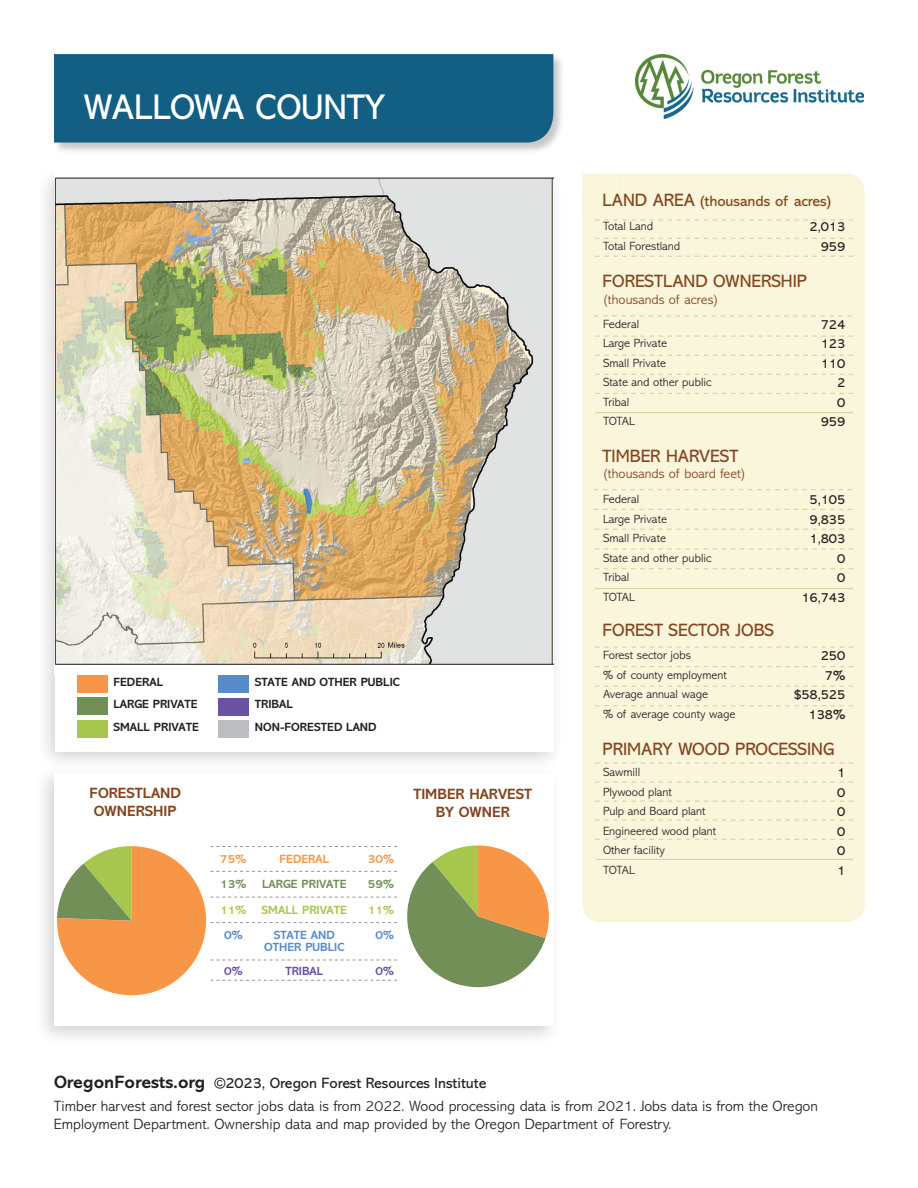
<style>
.page{position:relative;width:918px;height:1188px;background:#fff}
.page>*{position:absolute;margin:0;border:0;box-sizing:border-box;transform-origin:0 0}
.t1{font:36px "Abadi MT Std";color:#fff}
.t2{font:18px "Abadi MT Std";color:#84441e}
.t3{font:300 15px/22.5px "Abadi MT Std";color:#231f20}
.t4{font:700 15px/18px "Abadi MT Std";color:#84441e}
.t5{font:15px "Abadi MT Std";color:#84441e}
.t6{font:13.5px/19.5px "Abadi MT Std";color:#231f20;text-align:right}
.t7{font:300 13.5px "Abadi MT Std";color:#84441e}
.t8{font:300 12px/19.5px "Abadi MT Std";color:#231f20}
.t9{font:700 12px/22.5px "Abadi MT Std";color:#231f20}
.t10{font:700 12px/12px "Abadi MT Std";color:#568bc8;text-align:center}
.t11{font:700 12px "Abadi MT Std";color:#728f58}
.t12{font:700 12px "Abadi MT Std";color:#a7c64d}
.t13{font:700 12px "Abadi MT Std";color:#f79646}
.t14{font:700 12px "Abadi MT Std";color:#6952a2}
.s1{font-size:18px}
.s2{font-weight:700;font-size:18px}
.s3{font-weight:400}
</style>
<div class="page">
<div style="left:33px;top:763px;width:530px;height:284px;background:#231f20;opacity:.2"></div>
<div style="left:54px;top:773px;width:499px;height:253px;background:#fff"></div>
<div style="left:36px;top:166px;width:529px;height:605px;background:#231f20;opacity:.2"></div>
<div style="left:55px;top:177px;width:498px;height:575px;background:#fff"></div>
<div style="left:583px;top:174px;width:281px;height:747px;background:#f9f6db;border-radius:18px"></div>
<div style="left:582px;top:174px;width:283px;height:748px;border:2px solid #f8f4d9;border-radius:18px"></div>
<div style="left:582px;top:174px;width:38px;height:37px;background:#f9f6db"></div>
<img style="left:55px;top:167px;width:498px;height:498px">
<div style="left:53px;top:53px;width:512px;height:101px;background:#231f20;opacity:.25"></div>
<div style="left:54px;top:54px;width:499px;height:89px;background:#135f84"></div>
<hr style="left:596px;top:859px;width:257px;height:1px;background:#ddcfa6">
<img style="left:636px;top:54px;width:228px;height:65px">
<svg style="left:595px;top:238px;width:258px;height:1px"></svg>
<svg style="left:595px;top:256px;width:258px;height:1px"></svg>
<svg style="left:595px;top:336px;width:258px;height:1px"></svg>
<svg style="left:595px;top:355px;width:258px;height:1px"></svg>
<svg style="left:595px;top:374px;width:258px;height:1px"></svg>
<svg style="left:595px;top:393px;width:258px;height:1px"></svg>
<svg style="left:595px;top:529px;width:258px;height:1px"></svg>
<svg style="left:595px;top:548px;width:258px;height:2px"></svg>
<svg style="left:595px;top:568px;width:258px;height:1px"></svg>
<hr style="left:595px;top:588px;width:258px;height:1px;background:#ddcfa6">
<svg style="left:595px;top:666px;width:258px;height:1px"></svg>
<svg style="left:595px;top:686px;width:258px;height:1px"></svg>
<svg style="left:595px;top:705px;width:258px;height:1px"></svg>
<svg style="left:595px;top:801px;width:258px;height:1px"></svg>
<svg style="left:595px;top:820px;width:258px;height:1px"></svg>
<svg style="left:594px;top:509px;width:258px;height:1px"></svg>
<div style="left:218px;top:676px;width:30px;height:17px;background:#568bc8"></div>
<div style="left:78px;top:675px;width:30px;height:17px;background:#f79646"></div>
<div style="left:78px;top:698px;width:30px;height:17px;background:#728f58"></div>
<div style="left:78px;top:720px;width:30px;height:17px;background:#a7c64d"></div>
<div style="left:218px;top:698px;width:30px;height:17px;background:#6952a2"></div>
<div style="left:218px;top:721px;width:30px;height:17px;background:#bcbdc0"></div>
<hr style="left:595px;top:412px;width:258px;height:1px;background:#ddcfa6">
<svg style="left:57px;top:846px;width:66px;height:66px"></svg>
<svg style="left:57px;top:846px;width:149px;height:149px;background:#dc9a4a"></svg>
<svg style="left:210px;top:845px;width:339px;height:143px"></svg>
<svg style="left:595px;top:219px;width:258px;height:2px"></svg>
<svg style="left:594px;top:315px;width:258px;height:1px"></svg>
<svg style="left:594px;top:489px;width:258px;height:1px"></svg>
<svg style="left:595px;top:647px;width:258px;height:1px"></svg>
<svg style="left:595px;top:781px;width:258px;height:2px"></svg>
<svg style="left:595px;top:762px;width:258px;height:2px"></svg>
<svg style="left:595px;top:839px;width:258px;height:1px"></svg>
<h1 class="t1" style="left:84px;top:87px;width:303px">WALLOWA COUNTY</h1>
<p class="t9" style="left:113px;top:670px;width:87px">FEDERAL<br>LARGE PRIVATE<br>SMALL PRIVATE</p>
<p class="t9" style="left:255px;top:670px;width:146px">STATE AND OTHER PUBLIC<br>TRIBAL<br>NON-FORESTED LAND</p>
<p class="t4" style="left:90px;top:784px;width:93px">FORESTLAND<br>OWNERSHIP</p>
<p class="t4" style="left:413px;top:785px;width:120px;text-align:center">TIMBER HARVEST<br>BY OWNER</p>
<p class="t13" style="left:220px;top:852px;width:27px">75%</p>
<p class="t11" style="left:220px;top:877px;width:27px">13%</p>
<p class="t12" style="left:220px;top:903px;width:27px">11%</p>
<p class="t10" style="left:224px;top:929px;width:20px">0%</p>
<p class="t14" style="left:224px;top:964px;width:20px">0%</p>
<p class="t13" style="left:279px;top:852px;width:51px">FEDERAL</p>
<p class="t11" style="left:262px;top:877px;width:86px">LARGE PRIVATE</p>
<p class="t12" style="left:262px;top:903px;width:87px">SMALL PRIVATE</p>
<p class="t10" style="left:264px;top:929px;width:82px">STATE AND<br>OTHER PUBLIC</p>
<p class="t14" style="left:285px;top:964px;width:39px">TRIBAL</p>
<p class="t13" style="left:368px;top:852px;width:27px">30%</p>
<p class="t11" style="left:368px;top:877px;width:27px">59%</p>
<p class="t12" style="left:368px;top:903px;width:27px">11%</p>
<p class="t10" style="left:375px;top:929px;width:20px">0%</p>
<p class="t14" style="left:375px;top:964px;width:20px">0%</p>
<p class="t5" style="left:603px;top:193px;width:230px"><span class="s1">LAND AREA</span> (thousands of acres)</p>
<p class="t8" style="left:603px;top:217px;width:79px">Total Land<br>Total Forestland</p>
<p class="t6" style="left:810px;top:217px;width:37px">2,013<br>959</p>
<h2 class="t2" style="left:603px;top:271px;width:206px">FORESTLAND OWNERSHIP</h2>
<p class="t7" style="left:603px;top:292px;width:118px">(thousands of acres)</p>
<p class="t8" style="left:603px;top:314px;width:110px">Federal<br>Large Private<br>Small Private<br>State and other public<br>Tribal<br>TOTAL</p>
<h2 class="t2" style="left:603px;top:446px;width:137px">TIMBER HARVEST</h2>
<p class="t7" style="left:603px;top:466px;width:145px">(thousands of board feet)</p>
<p class="t6" style="left:821px;top:315px;width:26px">724<br>123<br>110<br>2<br>0<br>959</p>
<p class="t8" style="left:603px;top:490px;width:110px">Federal<br>Large Private<br>Small Private<br>State and other public<br>Tribal<br>TOTAL</p>
<h2 class="t2" style="left:603px;top:620px;width:173px">FOREST SECTOR JOBS</h2>
<p class="t8" style="left:603px;top:646px;width:134px">Forest sector jobs<br>% of county employment<br>Average annual wage<br>% of average county wage</p>
<p class="t6" style="left:801px;top:490px;width:45px">5,105<br>9,835<br>1,803<br>0<br>0<br>16,743</p>
<p class="t6" style="left:794px;top:646px;width:53px">250<br>7% $58,525<br>138%</p>
<h2 class="t2" style="left:603px;top:739px;width:233px">PRIMARY WOOD PROCESSING</h2>
<p class="t8" style="left:603px;top:763px;width:115px">Sawmill<br>Plywood plant<br>Pulp and Board plant<br>Engineered wood plant<br>Other facility<br>TOTAL</p>
<p class="t6" style="left:837px;top:763px;width:10px;text-align:justify">1<br>0<br>0<br>0<br>0<br>1</p>
<p class="t3" style="left:54px;top:1072px;width:765px"><span class="s2">OregonForests.org</span> <span class="s3">©2023, Oregon Forest Resources Institute<br></span>Timber harvest and forest sector jobs data is from 2022. Wood processing data is from 2021. Jobs data is from the Oregon</p>
<p class="t3" style="left:54px;top:1113px;width:619px">Employment Department. Ownership data and map provided by the Oregon Department of Forestry.</p>
</div>
